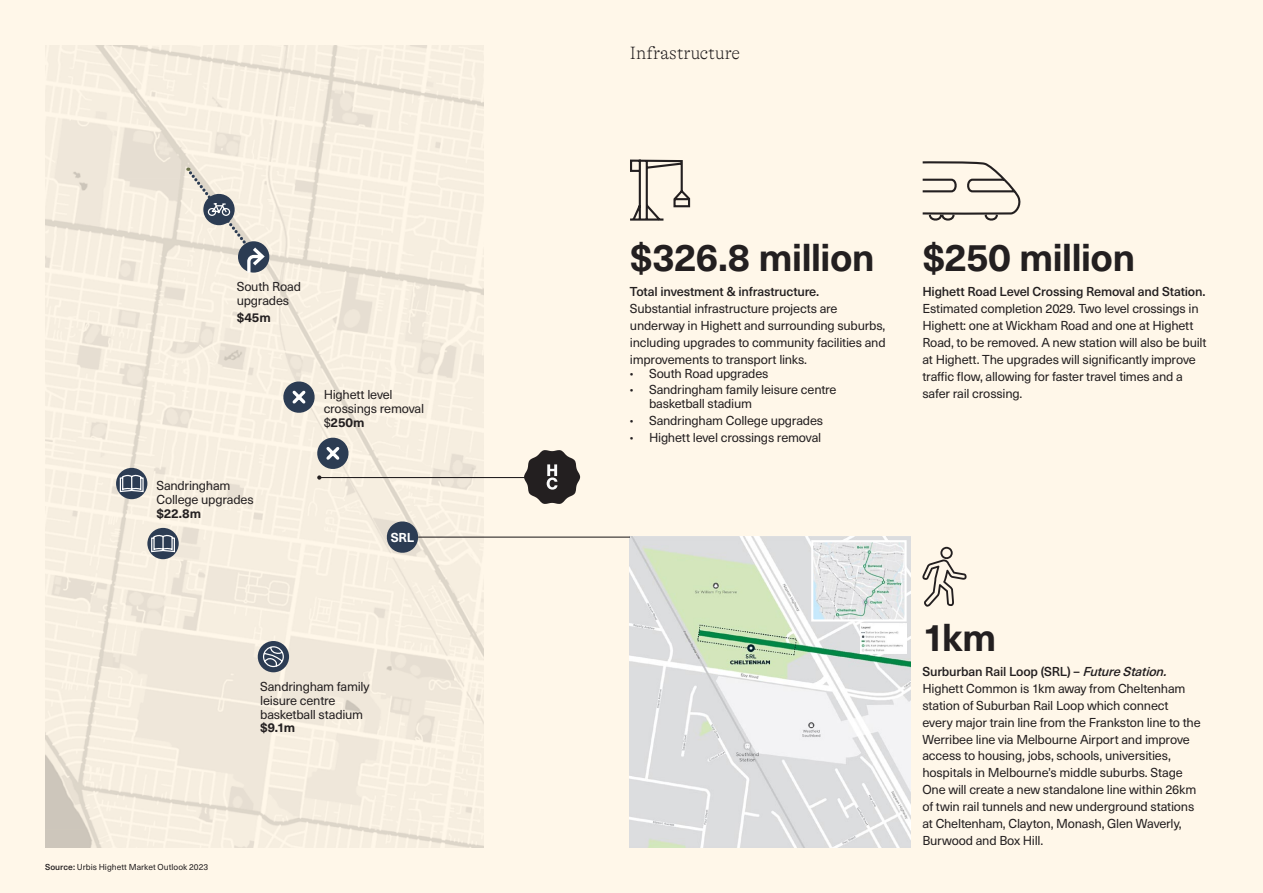
<style>
.page{position:relative;width:1263px;height:893px;background:#fff7e9}
.page>*{position:absolute;margin:0;border:0;box-sizing:border-box;transform-origin:0 0}
.t1{font:700 38.25px "Neue Haas Unica W1 G";letter-spacing:-.03em;color:#231f20}
.t2{font:100 18px "GT Alpina";letter-spacing:-.01em;color:#231f20}
.t3{font:12.75px/17px "Neue Haas Unica W1 G";letter-spacing:-.02em;color:#231f20}
.t4{font:500 12.75px "Neue Haas Unica W1 G";letter-spacing:-.015em;color:#231f20}
.t5{font:700 12.75px "Neue Haas Unica W1 G";letter-spacing:-.02em;color:#231f20}
.t6{font:700 12.75px "Neue Haas Unica W1 G";color:#fff}
.t7{font:8.55px "Neue Haas Unica W1 G";color:#231f20}
.s1{font-weight:700}
.s2{font-weight:500}
.s3{font-family:"GT Alpina"}
.s4{font-weight:500;font-style:italic}
</style>
<div class="page">
<img style="left:45px;top:45px;width:439px;height:803px">
<img style="left:630px;top:536px;width:280px;height:312px">
<img style="left:814px;top:543px;width:90px;height:75px">
<div style="left:811px;top:540px;width:96px;height:81px;border:2px solid #fff"></div>
<img style="left:860px;top:624px;width:47px;height:29px">
<svg style="left:630px;top:159px;width:61px;height:62px"></svg>
<svg style="left:922px;top:161px;width:99px;height:60px"></svg>
<svg style="left:922px;top:547px;width:44px;height:60px"></svg>
<div style="left:238px;top:241px;width:31px;height:32px;background:#2c3c53;border-radius:50%"></div>
<div style="left:116px;top:468px;width:31px;height:31px;background:#2c3c53;border-radius:50%"></div>
<svg style="left:282px;top:380px;width:34px;height:34px"></svg>
<svg style="left:119px;top:168px;width:148px;height:325px"></svg>
<div style="left:258px;top:641px;width:31px;height:31px;background:#2c3c53;border-radius:50%"></div>
<svg style="left:262px;top:646px;width:22px;height:22px"></svg>
<div style="left:147px;top:528px;width:32px;height:31px;background:#2c3c53;border-radius:50%"></div>
<svg style="left:150px;top:535px;width:26px;height:18px"></svg>
<svg style="left:385px;top:520px;width:35px;height:34px"></svg>
<hr style="left:418px;top:537px;width:212px;height:1px;background:#231f20">
<hr style="left:319px;top:477px;width:213px;height:1px;background:#231f20">
<svg style="left:316px;top:436px;width:34px;height:44px"></svg>
<svg style="left:524px;top:450px;width:56px;height:54px"></svg>
<p class="t3" style="left:237px;top:279px;width:66px;line-height:13.8px">South Road upgrades</p>
<p class="t5" style="left:237px;top:308px;width:36px">$45m</p>
<p class="t3" style="left:156px;top:478px;width:99px;line-height:13.8px">Sandringham<br>College upgrades</p>
<p class="t5" style="left:156px;top:504px;width:46px">$22.8m</p>
<p class="t3" style="left:324px;top:387px;width:102px;line-height:13.8px">Highett level crossings removal $<span class="s1">250m</span></p>
<p class="t6" style="left:391px;top:528px;width:25px">SRL</p>
<p class="t7" style="left:45px;top:860px;width:165px"><span class="s2">Source:</span> Urbis Highett Market Outlook 2023</p>
<p class="t3" style="left:260px;top:679px;width:111px;line-height:13.8px">Sandringham family leisure centre basketball stadium</p>
<p class="t5" style="left:260px;top:718px;width:36px">$9.1m</p>
<h2 class="t2" style="left:630px;top:43px;width:112px">Infrastructure</h2>
<h1 class="t1" style="left:630px;top:228px;width:246px">$326.8 million</h1>
<h1 class="t1" style="left:922px;top:228px;width:214px">$250 million</h1>
<p class="t4" style="left:630px;top:282px;width:191px">Total investment &amp; infrastructure.</p>
<p class="t3" style="left:630px;top:299px;width:257px">Substantial infrastructure projects are underway in Highett and surrounding suburbs, including upgrades to community facilities and improvements to transport links.</p>
<p class="t3" style="left:630px;top:364px;width:140px"><span class="s3">•</span> South Road upgrades</p>
<p class="t3" style="left:649px;top:382px;width:189px;line-height:13.8px;text-indent:-19px"><span class="s3">•</span> Sandringham family leisure centre basketball stadium</p>
<p class="t3" style="left:630px;top:411px;width:195px"><span class="s3">•</span> Sandringham College upgrades</p>
<p class="t3" style="left:630px;top:428px;width:193px"><span class="s3">•</span> Highett level crossings removal</p>
<p class="t4" style="left:922px;top:282px;width:285px">Highett Road Level Crossing Removal and Station.</p>
<p class="t3" style="left:922px;top:299px;width:285px">Estimated completion 2029. Two level crossings in Highett: one at Wickham Road and one at Highett Road, to be removed. A new station will also be built at Highett. The upgrades will significantly improve traffic flow, allowing for faster travel times and a safer rail crossing.</p>
<h1 class="t1" style="left:922px;top:608px;width:76px">1km</h1>
<p class="t3" style="left:922px;top:662px;width:280px"><span class="s2">Surburban Rail Loop (SRL) –</span> <span class="s4">FutureStation.<br></span>Highett Common is 1km away from Cheltenham station of Suburban Rail Loop which connect every major train line from the Frankston line to the Werribee line via Melbourne Airport and improve access to housing, jobs, schools, universities, hospitals in Melbourne’s middle suburbs. Stage One will create a new standalone line within 26km of twin rail tunnels and new underground stations at Cheltenham, Clayton, Monash, Glen Waverly, Burwood and Box Hill.</p>
</div>
